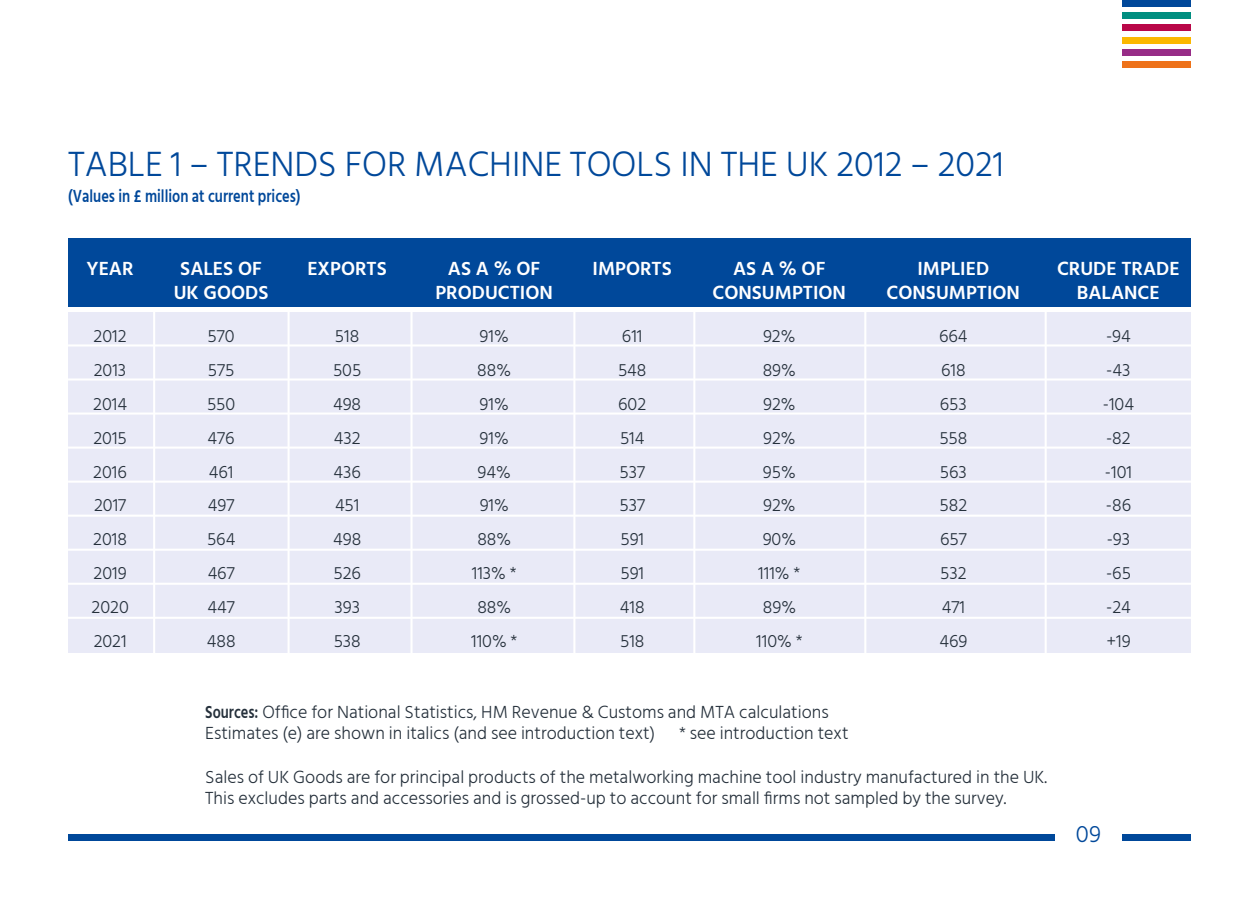
<style>
.page{position:relative;width:1259px;height:902px;background:#fff}
.page>*{position:absolute;margin:0;border:0;box-sizing:border-box;transform-origin:0 0}
.t1{font:300 36px "Hind Siliguri";color:#00489a}
.t2{font:300 24px "Hind Siliguri";color:#00489a}
.t3{font:600 19.5px "Hind Siliguri";color:#fff}
.t4{font:300 18px/21.6px "Hind Siliguri";color:#25303b}
.t5{font:600 18px "Hind Siliguri";color:#00489a;scale:.8 1}
.s1{font-weight:600}
</style>
<div class="page">
<div style="left:68px;top:833px;width:986px;height:7px;background:#00489a"></div>
<div style="left:1123px;top:833px;width:68px;height:7px;background:#00489a"></div>
<div style="left:1123px;top:12px;width:68px;height:7px;background:#008e80"></div>
<div style="left:1123px;top:25px;width:68px;height:6px;background:#b90748"></div>
<div style="left:1123px;top:37px;width:68px;height:6px;background:#fbb800"></div>
<div style="left:1123px;top:49px;width:68px;height:7px;background:#972c87"></div>
<div style="left:1123px;top:62px;width:68px;height:6px;background:#ee7219"></div>
<div style="left:1123px;top:0;width:68px;height:6px;background:#00489a"></div>
<div style="left:68px;top:238px;width:1123px;height:68px;background:#00489a"></div>
<div style="left:68px;top:313px;width:1123px;height:340px;background:#e9eaf7"></div>
<hr style="left:153px;top:310px;width:2px;height:346px;background:#fff">
<hr style="left:287px;top:310px;width:3px;height:346px;background:#fff">
<hr style="left:410px;top:310px;width:2px;height:345px;background:#fff">
<hr style="left:573px;top:310px;width:2px;height:346px;background:#fff">
<hr style="left:693px;top:310px;width:2px;height:345px;background:#fff">
<hr style="left:864px;top:310px;width:2px;height:345px;background:#fff">
<hr style="left:1044px;top:310px;width:2px;height:346px;background:#fff">
<hr style="left:68px;top:344px;width:1123px;height:2px;background:#fff">
<hr style="left:68px;top:378px;width:1123px;height:2px;background:#fff">
<hr style="left:68px;top:412px;width:1123px;height:2px;background:#fff">
<hr style="left:68px;top:446px;width:1123px;height:2px;background:#fff">
<hr style="left:68px;top:480px;width:1123px;height:2px;background:#fff">
<hr style="left:68px;top:514px;width:1123px;height:2px;background:#fff">
<hr style="left:68px;top:548px;width:1123px;height:2px;background:#fff">
<hr style="left:68px;top:582px;width:1123px;height:2px;background:#fff">
<hr style="left:68px;top:616px;width:1123px;height:2px;background:#fff">
<h1 class="t1" style="left:68px;top:143px;width:937px">TABLE 1 – TRENDS FOR MACHINE TOOLS IN THE UK 2012 – 2021</h1>
<p class="t5" style="left:68px;top:183px;width:292px">(Values in £ million at current prices)</p>
<p class="t3" style="left:86px;top:254px;width:49px">YEAR</p>
<p class="t3" style="left:180px;top:254px;width:83px">SALES OF</p>
<p class="t3" style="left:307px;top:254px;width:81px">EXPORTS</p>
<p class="t3" style="left:448px;top:254px;width:94px">AS A % OF</p>
<p class="t3" style="left:592px;top:254px;width:81px">IMPORTS</p>
<p class="t3" style="left:733px;top:254px;width:94px">AS A % OF</p>
<p class="t3" style="left:917px;top:254px;width:73px">IMPLIED</p>
<p class="t3" style="left:1057px;top:254px;width:124px">CRUDE TRADE</p>
<p class="t3" style="left:174px;top:278px;width:96px">UK GOODS</p>
<p class="t3" style="left:435px;top:278px;width:119px">PRODUCTION</p>
<p class="t3" style="left:712px;top:278px;width:135px">CONSUMPTION</p>
<p class="t3" style="left:886px;top:278px;width:135px">CONSUMPTION</p>
<p class="t3" style="left:1077px;top:278px;width:84px">BALANCE</p>
<p class="t4" style="left:94px;top:325px;width:35px">2012</p>
<p class="t4" style="left:208px;top:325px;width:28px">570</p>
<p class="t4" style="left:335px;top:325px;width:26px">518</p>
<p class="t4" style="left:479px;top:325px;width:31px">91%</p>
<p class="t4" style="left:622px;top:325px;width:22px">611</p>
<p class="t4" style="left:763px;top:325px;width:34px">92%</p>
<p class="t4" style="left:939px;top:325px;width:30px">664</p>
<p class="t4" style="left:1106px;top:325px;width:26px">-94</p>
<p class="t4" style="left:94px;top:359px;width:34px">2013</p>
<p class="t4" style="left:208px;top:359px;width:28px">575</p>
<p class="t4" style="left:333px;top:359px;width:30px">505</p>
<p class="t4" style="left:477px;top:359px;width:35px">88%</p>
<p class="t4" style="left:618px;top:359px;width:30px">548</p>
<p class="t4" style="left:762px;top:359px;width:35px">89%</p>
<p class="t4" style="left:941px;top:359px;width:26px">618</p>
<p class="t4" style="left:1106px;top:359px;width:26px">-43</p>
<p class="t4" style="left:93px;top:392px;width:35px">2014</p>
<p class="t4" style="left:207px;top:392px;width:30px">550</p>
<p class="t4" style="left:333px;top:392px;width:30px">498</p>
<p class="t4" style="left:479px;top:392px;width:31px">91%</p>
<p class="t4" style="left:618px;top:392px;width:30px">602</p>
<p class="t4" style="left:763px;top:392px;width:34px">92%</p>
<p class="t4" style="left:940px;top:392px;width:28px">653</p>
<p class="t4" style="left:1102px;top:392px;width:33px">-104</p>
<p class="t4" style="left:93px;top:426px;width:35px">2015</p>
<p class="t4" style="left:208px;top:426px;width:28px">476</p>
<p class="t4" style="left:334px;top:426px;width:28px">432</p>
<p class="t4" style="left:479px;top:426px;width:31px">91%</p>
<p class="t4" style="left:620px;top:426px;width:26px">514</p>
<p class="t4" style="left:763px;top:426px;width:34px">92%</p>
<p class="t4" style="left:939px;top:426px;width:30px">558</p>
<p class="t4" style="left:1106px;top:426px;width:26px">-82</p>
<p class="t4" style="left:93px;top:460px;width:35px">2016</p>
<p class="t4" style="left:209px;top:460px;width:26px">461</p>
<p class="t4" style="left:333px;top:460px;width:29px">436</p>
<p class="t4" style="left:477px;top:460px;width:35px">94%</p>
<p class="t4" style="left:619px;top:460px;width:27px">537</p>
<p class="t4" style="left:763px;top:460px;width:34px">95%</p>
<p class="t4" style="left:940px;top:460px;width:28px">563</p>
<p class="t4" style="left:1105px;top:460px;width:29px">-101</p>
<p class="t4" style="left:94px;top:494px;width:34px">2017</p>
<p class="t4" style="left:208px;top:494px;width:28px">497</p>
<p class="t4" style="left:335px;top:494px;width:26px">451</p>
<p class="t4" style="left:480px;top:494px;width:31px">91%</p>
<p class="t4" style="left:619px;top:494px;width:27px">537</p>
<p class="t4" style="left:763px;top:494px;width:34px">92%</p>
<p class="t4" style="left:939px;top:494px;width:29px">582</p>
<p class="t4" style="left:1105px;top:494px;width:27px">-86</p>
<p class="t4" style="left:93px;top:528px;width:35px">2018</p>
<p class="t4" style="left:207px;top:528px;width:30px">564</p>
<p class="t4" style="left:333px;top:528px;width:30px">498</p>
<p class="t4" style="left:477px;top:528px;width:35px">88%</p>
<p class="t4" style="left:620px;top:528px;width:25px">591</p>
<p class="t4" style="left:762px;top:528px;width:35px">90%</p>
<p class="t4" style="left:940px;top:528px;width:28px">657</p>
<p class="t4" style="left:1106px;top:528px;width:25px">-93</p>
<p class="t4" style="left:94px;top:562px;width:35px">2019</p>
<p class="t4" style="left:208px;top:562px;width:29px">467</p>
<p class="t4" style="left:333px;top:562px;width:29px">526</p>
<p class="t4" style="left:472px;top:562px;width:46px">113% *</p>
<p class="t4" style="left:620px;top:562px;width:25px">591</p>
<p class="t4" style="left:758px;top:562px;width:44px">111% *</p>
<p class="t4" style="left:940px;top:562px;width:28px">532</p>
<p class="t4" style="left:1106px;top:562px;width:26px">-65</p>
<p class="t4" style="left:92px;top:596px;width:39px">2020</p>
<p class="t4" style="left:208px;top:596px;width:29px">447</p>
<p class="t4" style="left:334px;top:596px;width:27px">393</p>
<p class="t4" style="left:477px;top:596px;width:35px">88%</p>
<p class="t4" style="left:620px;top:596px;width:26px">418</p>
<p class="t4" style="left:763px;top:596px;width:35px">89%</p>
<p class="t4" style="left:942px;top:596px;width:25px">471</p>
<p class="t4" style="left:1106px;top:596px;width:26px">-24</p>
<p class="t4" style="left:94px;top:630px;width:35px">2021</p>
<p class="t4" style="left:207px;top:630px;width:30px">488</p>
<p class="t4" style="left:334px;top:630px;width:29px">538</p>
<p class="t4" style="left:471px;top:630px;width:48px">110% *</p>
<p class="t4" style="left:620px;top:630px;width:26px">518</p>
<p class="t4" style="left:756px;top:630px;width:48px">110% *</p>
<p class="t4" style="left:939px;top:630px;width:29px">469</p>
<p class="t4" style="left:1106px;top:630px;width:26px">+19</p>
<p class="t4" style="left:205px;top:700px;width:625px"><span class="s1">Sources:</span> Office for National Statistics, HM Revenue &amp; Customs and MTA calculations<br>Estimates (e) are shown in italics (and see introduction text)</p>
<p class="t4" style="left:679px;top:722px;width:171px">* see introduction text</p>
<p class="t4" style="left:205px;top:765px;width:843px">Sales of UK Goods are for principal products of the metalworking machine tool industry manufactured in the UK.<br>This excludes parts and accessories and is grossed-up to account for small firms not sampled by the survey.</p>
<h2 class="t2" style="left:1076px;top:819px;width:26px">09</h2>
</div>
